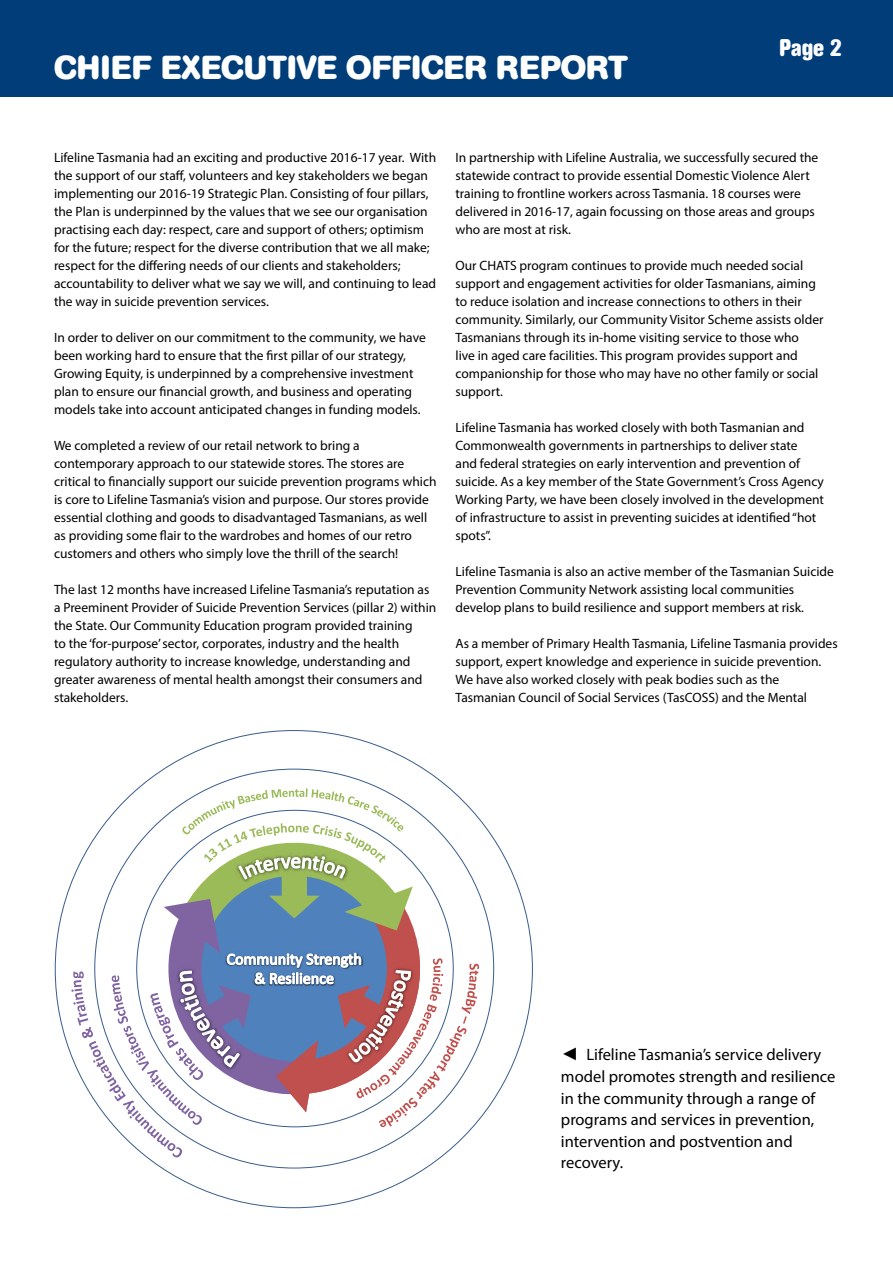
<style>
.page{position:relative;width:893px;height:1263px;background:#fff}
.page>*{position:absolute;margin:0;border:0;box-sizing:border-box;transform-origin:0 0}
.t1{font:700 33px "AG Book Rounded BQ";color:#fff}
.t2{font:700 condensed 24px "AG Book Rounded BQ";color:#fff}
.t3{font:16.5px/21.6px "Myriad Pro";color:#000}
.t4{font:13.5px/18px "Myriad Pro";color:#000}
.s1{font-family:"Times New Roman";font-weight:700;font-size:18px}
</style>
<div class="page">
<div style="left:0;top:0;width:893px;height:97px;background:#003d79"></div>
<svg style="left:71px;top:788px;width:408px;height:369px"></svg>
<h1 class="t1" style="left:54px;top:48px;width:576px">CHIEF EXECUTIVE OFFICER REPORT</h1>
<h2 class="t2" style="left:779px;top:34px;width:65px">Page 2</h2>
<p class="t4" style="left:54px;top:148px;width:384px">Lifeline Tasmania had an exciting and productive 2016-17 year. With the support of our staff, volunteers and key stakeholders we began implementing our 2016-19 Strategic Plan. Consisting of four pillars, the Plan is underpinned by the values that we see our organisation practising each day: respect, care and support of others; optimism for the future; respect for the diverse contribution that we all make; respect for the differing needs of our clients and stakeholders; accountability to deliver what we say we will, and continuing to lead the way in suicide prevention services.</p>
<p class="t4" style="left:54px;top:328px;width:373px">In order to deliver on our commitment to the community, we have been working hard to ensure that the first pillar of our strategy, Growing Equity, is underpinned by a comprehensive investment plan to ensure our financial growth, and business and operating models take into account anticipated changes in funding models.</p>
<p class="t4" style="left:54px;top:436px;width:384px">We completed a review of our retail network to bring a contemporary approach to our statewide stores. The stores are critical to financially support our suicide prevention programs which is core to Lifeline Tasmania’s vision and purpose. Our stores provide essential clothing and goods to disadvantaged Tasmanians, as well as providing some flair to the wardrobes and homes of our retro customers and others who simply love the thrill of the search!</p>
<p class="t4" style="left:54px;top:580px;width:384px">The last 12 months have increased Lifeline Tasmania’s reputation as a Preeminent Provider of Suicide Prevention Services (pillar 2) within the State. Our Community Education program provided training<br>to the ‘for-purpose’ sector, corporates, industry and the health regulatory authority to increase knowledge, understanding and greater awareness of mental health amongst their consumers and stakeholders.</p>
<p class="t4" style="left:455px;top:148px;width:364px">In partnership with Lifeline Australia, we successfully secured the statewide contract to provide essential Domestic Violence Alert training to frontline workers across Tasmania. 18 courses were delivered in 2016-17, again focussing on those areas and groups who are most at risk.</p>
<p class="t4" style="left:455px;top:256px;width:370px">Our CHATS program continues to provide much needed social support and engagement activities for older Tasmanians, aiming to reduce isolation and increase connections to others in their community. Similarly, our Community Visitor Scheme assists older Tasmanians through its in-home visiting service to those who<br>live in aged care facilities. This program provides support and companionship for those who may have no other family or social support.</p>
<p class="t4" style="left:455px;top:418px;width:370px">Lifeline Tasmania has worked closely with both Tasmanian and Commonwealth governments in partnerships to deliver state<br>and federal strategies on early intervention and prevention of suicide. As a key member of the State Government’s Cross Agency Working Party, we have been closely involved in the development of infrastructure to assist in preventing suicides at identified “hot spots”.</p>
<p class="t4" style="left:455px;top:562px;width:380px">Lifeline Tasmania is also an active member of the Tasmanian Suicide<br>Prevention Community Network assisting local communities develop plans to build resilience and support members at risk.</p>
<p class="t4" style="left:455px;top:634px;width:384px">As a member of Primary Health Tasmania, Lifeline Tasmania provides support, expert knowledge and experience in suicide prevention.<br>We have also worked closely with peak bodies such as the Tasmanian Council of Social Services (TasCOSS) and the Mental</p>
<p class="t3" style="left:561px;top:1044px;width:276px"><span class="s1">◄</span> Lifeline Tasmania’s service delivery model promotes strength and resilience in the community through a range of programs and services in prevention, intervention and postvention and recovery.</p>
</div>
